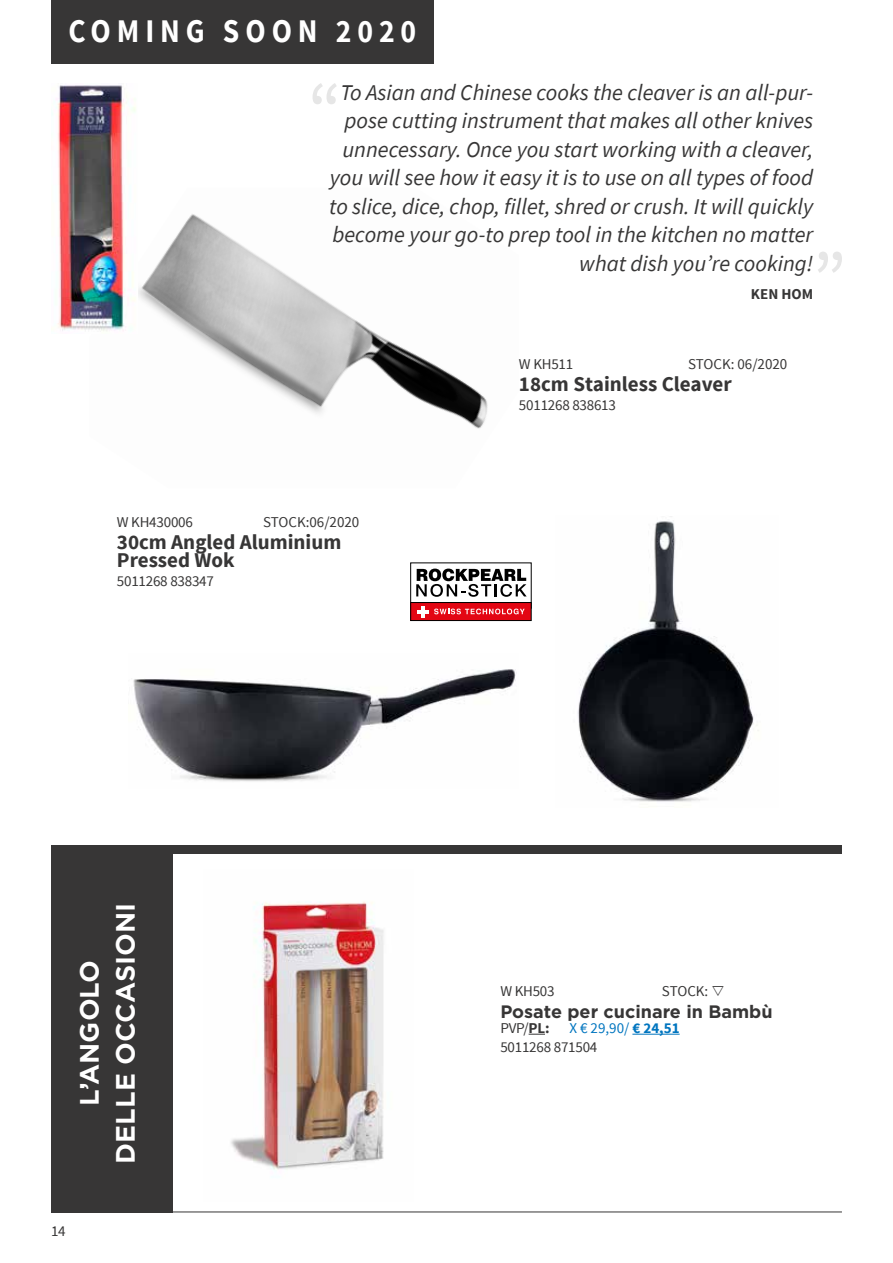
<style>
.page{position:relative;width:893px;height:1263px;background:#fff}
.page>*{position:absolute;margin:0;border:0;box-sizing:border-box;transform-origin:0 0}
.t1{font:700 33px "Source Sans Pro";letter-spacing:.2em;color:#fff;scale:.9 1}
.t2{font:700 25.65px/35.8px "Gotham S Sm";color:#fff;text-align:center}
.t3{font:italic 22.5px/28.5px "Source Sans Pro";color:#373636;text-align:right}
.t4{font:700 21px/18px "Source Sans Pro";color:#373636}
.t5{font:700 18px "Gotham HTF";color:#373636}
.t6{font:15px/19.2px "Source Sans Pro";letter-spacing:-.015em;color:#373636}
.t7{font:700 15px "Source Sans Pro";color:#373636}
.s1{font-size:15.3px}
.s2{font-weight:700}
.s3{color:#0075bf}
.s4{font-weight:700;color:#0075bf}
</style>
<div class="page">
<hr style="left:51px;top:1211px;width:791px;height:1px;background:#373636">
<img style="left:231px;top:901px;width:153px;height:269px">
<svg style="left:529px;top:1034px;width:16px;height:1px"></svg>
<hr style="left:632px;top:1034px;width:48px;height:1px;background:#0075bf">
<div style="left:51px;top:846px;width:791px;height:8px;background:#373636"></div>
<img style="left:138px;top:214px;width:350px;height:215px">
<img style="left:52px;top:85px;width:84px;height:247px">
<div style="left:51px;top:0;width:383px;height:64px;background:#373636"></div>
<img style="left:577px;top:516px;width:182px;height:286px">
<img style="left:133px;top:669px;width:384px;height:113px">
<div style="left:51px;top:854px;width:122px;height:358px;background:#373636"></div>
<svg style="left:313px;top:83px;width:24px;height:21px"></svg>
<svg style="left:818px;top:252px;width:24px;height:21px"></svg>
<div style="left:411px;top:602px;width:120px;height:18px;background:#e30613"></div>
<div style="left:410px;top:602px;width:121px;height:19px;border:1px solid #000"></div>
<svg style="left:434px;top:609px;width:91px;height:5px"></svg>
<hr style="left:421px;top:606px;width:4px;height:11px;background:#fff">
<svg style="left:417px;top:610px;width:11px;height:3px"></svg>
<svg style="left:416px;top:569px;width:111px;height:28px"></svg>
<h1 class="t1" style="left:68px;top:10px;width:388px">COMING SOON 2020</h1>
<p class="t3" style="left:329px;top:78px;width:485px">To Asian and Chinese cooks the cleaver is an all-pur&shy;pose cutting instrument that makes all other knives unnecessary. Once you start working with a cleaver, you will see how it easy it is to use on all types of food to slice, dice, chop, fillet, shred or crush. It will quickly become your go-to prep tool in the kitchen no matter what dish you’re cooking!</p>
<p class="t7" style="left:751px;top:285px;width:64px">KEN HOM</p>
<p class="t6" style="left:117px;top:512px;width:77px">W KH430006</p>
<p class="t6" style="left:263px;top:512px;width:98px">STOCK:06/<span class="s1">2020</span></p>
<p class="t4" style="left:117px;top:534px;width:226px">30cm Angled Aluminium<br>Pressed Wok</p>
<p class="t6" style="left:117px;top:572px;width:99px">5011268 838347</p>
<p class="t2" style="left:71px;top:1163px;width:263px;rotate:-90deg">L’ANGOLO<br>DELLE OCCASIONI</p>
<p class="t6" style="left:51px;top:1221px;width:16px">14</p>
<p class="t6" style="left:519px;top:354px;width:56px">W KH511</p>
<p class="t6" style="left:688px;top:354px;width:101px">STOCK: 06/<span class="s1">2020</span></p>
<p class="t4" style="left:519px;top:376px;width:214px">18cm Stainless Cleaver</p>
<p class="t6" style="left:519px;top:396px;width:99px">5011268 838613</p>
<p class="t6" style="left:500px;top:981px;width:56px">W KH503</p>
<p class="t6" style="left:662px;top:981px;width:64px">STOCK: ▲</p>
<p class="t5" style="left:500px;top:1001px;width:274px">Posate per cucinare in Bambù</p>
<p class="t6" style="left:500px;top:1019px;width:51px">PVP/<span class="s2">PL:</span></p>
<p class="t6" style="left:500px;top:1019px;width:181px;text-indent:69px"><span class="s3">X € 29,90/</span> <span class="s4">€ 24,51<br></span>5011268 871504</p>
</div>
